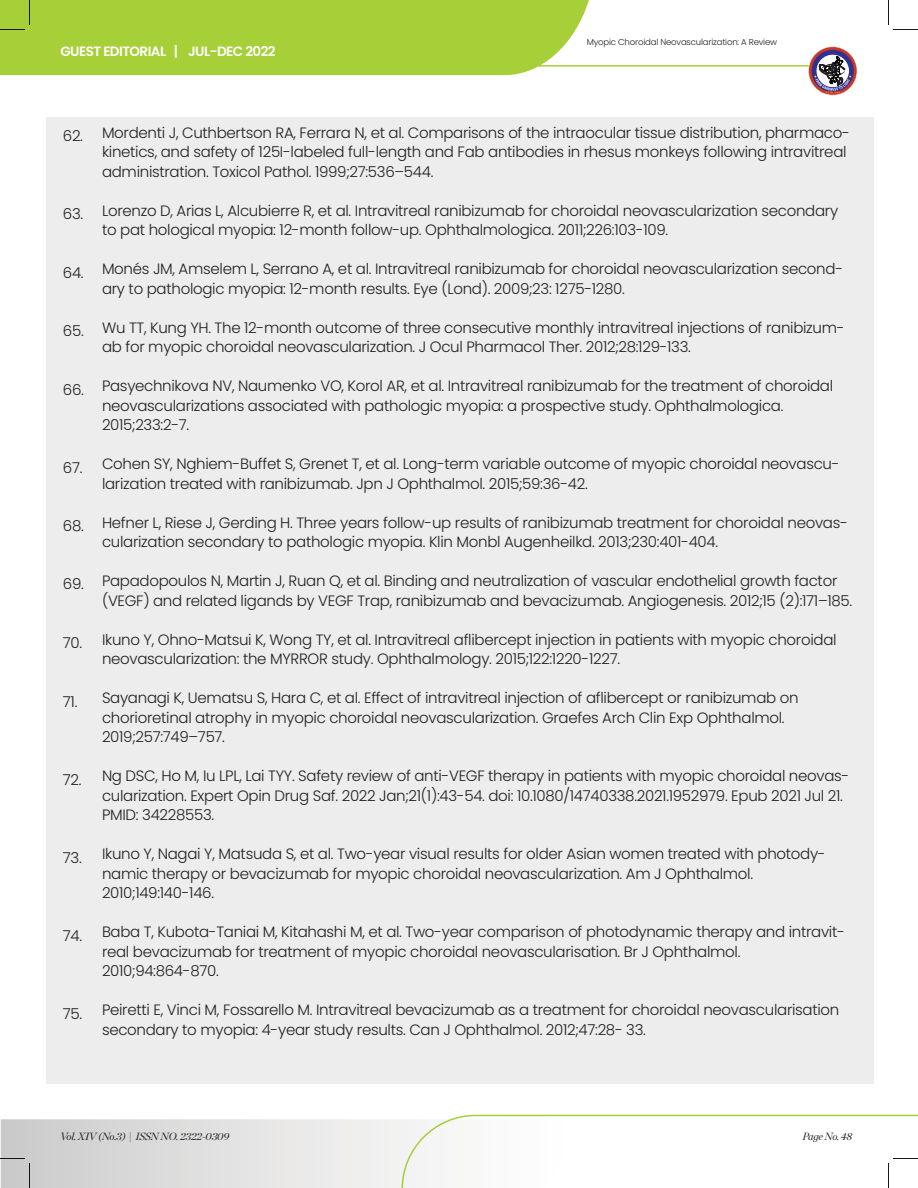
<style>
.page{position:relative;width:918px;height:1188px;background:#fff}
.page>*{position:absolute;margin:0;border:0;box-sizing:border-box;transform-origin:0 0}
.t1{font:300 15px/19.5px "Poppins";letter-spacing:-.02em;color:#231f20}
.t2{font:600 13.5px "Poppins";letter-spacing:-.04em;color:#fff}
.t3{font:italic 10.5px "Chronicle Display";letter-spacing:-.02em;color:#231f20}
.t4{font:300 8.55px "Poppins";letter-spacing:-.02em;color:#231f20}
</style>
<div class="page">
<div style="left:0;top:0;width:589px;height:75px;background:#a7cf38"></div>
<svg style="left:30px;top:0;width:1px;height:24px"></svg>
<svg style="left:0;top:30px;width:24px;height:1px"></svg>
<svg style="left:888px;top:0;width:1px;height:24px"></svg>
<div style="left:46px;top:117px;width:828px;height:966px;background:#ededed"></div>
<hr style="left:528px;top:65px;width:282px;height:2px;background:#a5ce39">
<svg style="left:808px;top:47px;width:49px;height:48px"></svg>
<div style="left:808px;top:46px;width:49px;height:49px;border:1px dashed #fff;border-radius:50%"></div>
<svg style="left:812px;top:50px;width:42px;height:42px"></svg>
<div style="left:817px;top:55px;width:32px;height:32px;border:1px solid #fff;border-radius:50%"></div>
<svg style="left:814px;top:56px;width:37px;height:37px"></svg>
<svg style="left:0;top:1114px;width:918px;height:74px"></svg>
<p class="t2" style="left:60px;top:44px;width:217px">GUEST EDITORIAL | JUL-DEC 2022</p>
<p class="t4" style="left:587px;top:37px;width:192px">Myopic Choroidal Neovascularization: A Review</p>
<p class="t1" style="left:63px;top:126px;width:22px">62.</p>
<p class="t1" style="left:63px;top:204px;width:22px">63.</p>
<p class="t1" style="left:63px;top:263px;width:22px">64.</p>
<p class="t1" style="left:63px;top:321px;width:22px">65.</p>
<p class="t1" style="left:63px;top:380px;width:22px">66.</p>
<p class="t1" style="left:63px;top:458px;width:21px">67.</p>
<p class="t1" style="left:63px;top:516px;width:22px">68.</p>
<p class="t1" style="left:63px;top:575px;width:22px">69.</p>
<p class="t1" style="left:63px;top:633px;width:21px">70.</p>
<p class="t1" style="left:63px;top:692px;width:16px">71.</p>
<p class="t1" style="left:63px;top:770px;width:20px">72.</p>
<p class="t1" style="left:63px;top:848px;width:20px">73.</p>
<p class="t1" style="left:63px;top:926px;width:21px">74.</p>
<p class="t1" style="left:63px;top:1004px;width:21px">75.</p>
<p class="t1" style="left:102px;top:123px;width:749px">Mordenti J, Cuthbertson RA, Ferrara N, et al. Comparisons of the intraocular tissue distribution, pharmaco&shy;kinetics, and safety of 125I-labeled full-length and Fab antibodies in rhesus monkeys following intravitreal administration. Toxicol Pathol. 1999;27:536–544.</p>
<p class="t1" style="left:102px;top:201px;width:738px">Lorenzo D, Arias L, Alcubierre R, et al. Intravitreal ranibizumab for choroidal neovascularization secondary to pat hological myopia: 12-month follow-up. Ophthalmologica. 2011;226:103-109.</p>
<p class="t1" style="left:102px;top:259px;width:743px">Monés JM, Amselem L, Serrano A, et al. Intravitreal ranibizumab for choroidal neovascularization second&shy;ary to pathologic myopia: 12-month results. Eye (Lond). 2009;23: 1275-1280.</p>
<p class="t1" style="left:102px;top:318px;width:744px">Wu TT, Kung YH. The 12-month outcome of three consecutive monthly intravitreal injections of ranibizum&shy;ab for myopic choroidal neovascularization. J Ocul Pharmacol Ther. 2012;28:129-133.</p>
<p class="t1" style="left:102px;top:376px;width:733px">Pasyechnikova NV, Naumenko VO, Korol AR, et al. Intravitreal ranibizumab for the treatment of choroidal neovascularizations associated with pathologic myopia: a prospective study. Ophthalmologica.<br>2015;233:2-7.</p>
<p class="t1" style="left:102px;top:454px;width:739px">Cohen SY, Nghiem-Buffet S, Grenet T, et al. Long-term variable outcome of myopic choroidal neovascu&shy;larization treated with ranibizumab. Jpn J Ophthalmol. 2015;59:36-42.</p>
<p class="t1" style="left:102px;top:513px;width:747px">Hefner L, Riese J, Gerding H. Three years follow-up results of ranibizumab treatment for choroidal neovas&shy;cularization secondary to pathologic myopia. Klin Monbl Augenheilkd. 2013;230:401-404.</p>
<p class="t1" style="left:102px;top:571px;width:752px">Papadopoulos N, Martin J, Ruan Q, et al. Binding and neutralization of vascular endothelial growth factor (VEGF) and related ligands by VEGF Trap, ranibizumab and bevacizumab. Angiogenesis. 2012;15 (2):171–185.</p>
<p class="t1" style="left:102px;top:630px;width:736px">Ikuno Y, Ohno-Matsui K, Wong TY, et al. Intravitreal aflibercept injection in patients with myopic choroidal neovascularization: the MYRROR study. Ophthalmology. 2015;122:1220-1227.</p>
<p class="t1" style="left:102px;top:688px;width:698px">Sayanagi K, Uematsu S, Hara C, et al. Effect of intravitreal injection of aflibercept or ranibizumab on chorioretinal atrophy in myopic choroidal neovascularization. Graefes Arch Clin Exp Ophthalmol.<br>2019;257:749–757.</p>
<p class="t1" style="left:102px;top:766px;width:749px">Ng DSC, Ho M, Iu LPL, Lai TYY. Safety review of anti-VEGF therapy in patients with myopic choroidal neovas&shy;cularization. Expert Opin Drug Saf. 2022 Jan;21(1):43-54. doi: 10.1080/14740338.2021.1952979. Epub 2021 Jul 21.<br>PMID: 34228553.</p>
<p class="t1" style="left:102px;top:844px;width:725px">Ikuno Y, Nagai Y, Matsuda S, et al. Two-year visual results for older Asian women treated with photody&shy;namic therapy or bevacizumab for myopic choroidal neovascularization. Am J Ophthalmol.<br>2010;149:140-146.</p>
<p class="t1" style="left:102px;top:922px;width:744px">Baba T, Kubota-Taniai M, Kitahashi M, et al. Two-year comparison of photodynamic therapy and intravit&shy;real bevacizumab for treatment of myopic choroidal neovascularisation. Br J Ophthalmol.<br>2010;94:864-870.</p>
<p class="t1" style="left:102px;top:1000px;width:739px">Peiretti E, Vinci M, Fossarello M. Intravitreal bevacizumab as a treatment for choroidal neovascularisation secondary to myopia: 4-year study results. Can J Ophthalmol. 2012;47:28- 33.</p>
<p class="t3" style="left:60px;top:1128px;width:170px">Vol. XIV (No.3) | ISSN NO. 2322-0309</p>
<p class="t3" style="left:803px;top:1128px;width:51px">Page No. 48</p>
</div>
